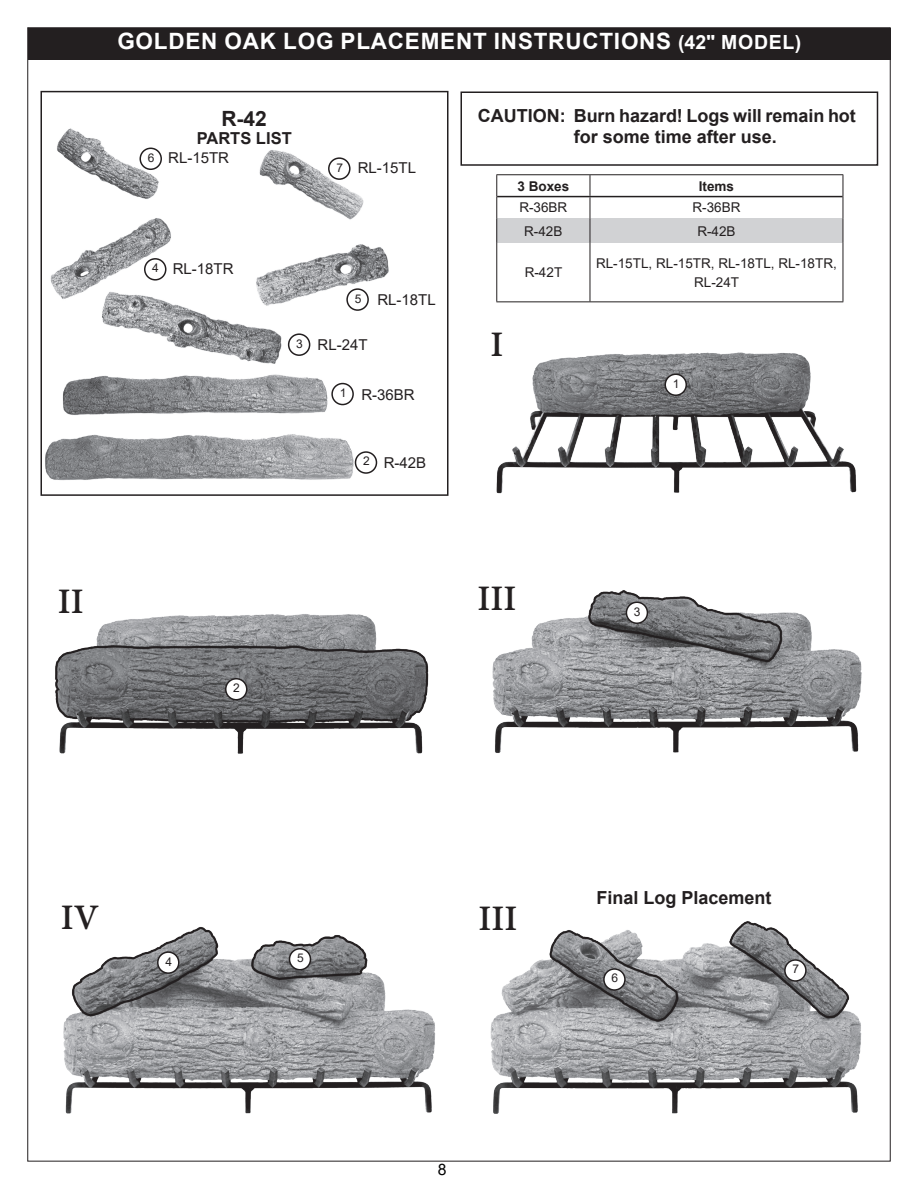
<style>
.page{position:relative;width:918px;height:1188px;background:#fff}
.page>*{position:absolute;margin:0;border:0;box-sizing:border-box;transform-origin:0 0}
.t1{font:700 39px "Adobe Devanagari";color:#231f20}
.t2{font:700 22.5px "Arial";letter-spacing:.035em;color:#fff}
.t3{font:700 21px "Arial";color:#231f20}
.t4{font:700 18px/21.6px "Arial";color:#231f20}
.t5{font:700 16.5px "Arial";color:#231f20}
.t6{font:15.75px "Arial";color:#000}
.t7{font:15px "Arial";color:#231f20}
.t8{font:13.5px/19.5px "Arial";color:#231f20;text-align:center}
.t9{font:700 13.5px "Arial";color:#231f20}
.t10{font:12px "Arial";color:#231f20}
.s1{font-size:19.5px}
.s2{font-size:12px}
</style>
<div class="page">
<img style="left:56px;top:927px;width:423px;height:235px">
<div style="left:28px;top:28px;width:862px;height:31px;background:#231f20"></div>
<div style="left:460px;top:92px;width:418px;height:74px;border:2px solid #231f20"></div>
<img style="left:496px;top:290px;width:361px;height:204px">
<img style="left:55px;top:614px;width:374px;height:140px">
<img style="left:492px;top:590px;width:370px;height:163px">
<img style="left:487px;top:833px;width:404px;height:329px">
<div style="left:665px;top:374px;width:21px;height:21px;background:#fff;border-radius:50%"></div>
<div style="left:665px;top:373px;width:22px;height:23px;border:2px solid #231f20;border-radius:50%"></div>
<div style="left:226px;top:679px;width:21px;height:21px;background:#fff;border-radius:50%"></div>
<div style="left:225px;top:678px;width:22px;height:22px;border:2px solid #231f20;border-radius:50%"></div>
<div style="left:626px;top:602px;width:21px;height:21px;background:#fff;border-radius:50%"></div>
<div style="left:626px;top:601px;width:22px;height:23px;border:2px solid #231f20;border-radius:50%"></div>
<div style="left:158px;top:952px;width:21px;height:21px;background:#fff;border-radius:50%"></div>
<div style="left:157px;top:951px;width:23px;height:23px;border:2px solid #231f20;border-radius:50%"></div>
<img style="left:45px;top:128px;width:344px;height:353px">
<div style="left:40px;top:91px;width:408px;height:405px;border:2px solid #231f20"></div>
<div style="left:332px;top:384px;width:21px;height:21px;background:#fff;border-radius:50%"></div>
<div style="left:331px;top:383px;width:23px;height:22px;border:2px solid #231f20;border-radius:50%"></div>
<div style="left:356px;top:452px;width:20px;height:21px;background:#fff;border-radius:50%"></div>
<div style="left:355px;top:451px;width:22px;height:23px;border:2px solid #231f20;border-radius:50%"></div>
<div style="left:289px;top:334px;width:21px;height:21px;background:#fff;border-radius:50%"></div>
<div style="left:288px;top:333px;width:22px;height:23px;border:2px solid #231f20;border-radius:50%"></div>
<div style="left:145px;top:259px;width:21px;height:21px;background:#fff;border-radius:50%"></div>
<div style="left:144px;top:258px;width:22px;height:23px;border:2px solid #231f20;border-radius:50%"></div>
<div style="left:347px;top:289px;width:21px;height:21px;background:#fff;border-radius:50%"></div>
<div style="left:346px;top:288px;width:23px;height:23px;border:2px solid #231f20;border-radius:50%"></div>
<div style="left:140px;top:148px;width:21px;height:21px;background:#fff;border-radius:50%"></div>
<div style="left:139px;top:148px;width:23px;height:22px;border:2px solid #231f20;border-radius:50%"></div>
<div style="left:290px;top:949px;width:20px;height:21px;background:#fff;border-radius:50%"></div>
<div style="left:289px;top:948px;width:22px;height:22px;border:2px solid #231f20;border-radius:50%"></div>
<div style="left:604px;top:969px;width:21px;height:21px;background:#fff;border-radius:50%"></div>
<div style="left:603px;top:968px;width:23px;height:23px;border:2px solid #231f20;border-radius:50%"></div>
<div style="left:785px;top:960px;width:21px;height:21px;background:#fff;border-radius:50%"></div>
<div style="left:784px;top:959px;width:23px;height:23px;border:2px solid #231f20;border-radius:50%"></div>
<div style="left:329px;top:158px;width:21px;height:21px;background:#fff;border-radius:50%"></div>
<div style="left:328px;top:157px;width:23px;height:23px;border:2px solid #231f20;border-radius:50%"></div>
<div style="left:497px;top:218px;width:93px;height:25px;background:#d1d2d4"></div>
<hr style="left:496px;top:174px;width:94px;height:1px;background:#231f20">
<hr style="left:590px;top:174px;width:253px;height:1px;background:#231f20">
<svg style="left:496px;top:175px;width:1px;height:68px"></svg>
<svg style="left:590px;top:175px;width:254px;height:127px"></svg>
<hr style="left:496px;top:243px;width:1px;height:58px;background:#231f20">
<hr style="left:590px;top:243px;width:1px;height:58px;background:#231f20">
<hr style="left:496px;top:301px;width:94px;height:1px;background:#231f20">
<hr style="left:497px;top:196px;width:93px;height:1px;background:#231f20">
<hr style="left:590px;top:196px;width:253px;height:1px;background:#231f20">
<p class="t2" style="left:117px;top:25px;width:685px">GOLDEN OAK LOG PLACEMENT INSTRUCTIONS <span class="s1">(42" MODEL)</span></p>
<p class="t3" style="left:221px;top:104px;width:47px">R-42</p>
<p class="t5" style="left:197px;top:127px;width:97px">PARTS LIST</p>
<p class="t7" style="left:148px;top:147px;width:83px"><span class="s2">6</span> RL-15TR</p>
<p class="t7" style="left:336px;top:157px;width:81px"><span class="s2">7</span> RL-15TL</p>
<p class="t10" style="left:152px;top:260px;width:8px">4</p>
<p class="t7" style="left:173px;top:258px;width:62px">RL-18TR</p>
<p class="t10" style="left:296px;top:335px;width:8px">3</p>
<p class="t10" style="left:355px;top:290px;width:8px">5</p>
<p class="t7" style="left:377px;top:290px;width:60px">RL-18TL</p>
<p class="t7" style="left:318px;top:334px;width:52px">RL-24T</p>
<p class="t10" style="left:340px;top:385px;width:8px">1</p>
<p class="t7" style="left:361px;top:384px;width:55px">R-36BR</p>
<p class="t10" style="left:363px;top:453px;width:8px">2</p>
<p class="t7" style="left:384px;top:453px;width:44px">R-42B</p>
<p class="t4" style="left:574px;top:105px;width:284px;text-indent:-96px">CAUTION: Burn hazard! Logs will remain hot for some time after use.</p>
<p class="t9" style="left:517px;top:176px;width:53px">3 Boxes</p>
<p class="t9" style="left:699px;top:176px;width:37px">Items</p>
<p class="t8" style="left:519px;top:198px;width:50px">R-36BR</p>
<p class="t8" style="left:692px;top:198px;width:50px">R-36BR</p>
<p class="t8" style="left:524px;top:221px;width:40px">R-42B</p>
<p class="t8" style="left:697px;top:221px;width:40px">R-42B</p>
<p class="t8" style="left:525px;top:263px;width:39px">R-42T</p>
<p class="t8" style="left:596px;top:253px;width:242px">RL-15TL, RL-15TR, RL-18TL, RL-18TR,<br>RL-24T</p>
<h1 class="t1" style="left:490px;top:322px;width:14px">I</h1>
<p class="t10" style="left:673px;top:375px;width:8px">1</p>
<h1 class="t1" style="left:58px;top:579px;width:27px">II</h1>
<h1 class="t1" style="left:477px;top:576px;width:40px">III</h1>
<p class="t10" style="left:233px;top:680px;width:8px">2</p>
<h1 class="t1" style="left:61px;top:895px;width:40px">IV</h1>
<p class="t10" style="left:165px;top:953px;width:8px">4</p>
<p class="t10" style="left:297px;top:950px;width:8px">5</p>
<h1 class="t1" style="left:479px;top:896px;width:40px">III</h1>
<p class="t6" style="left:438px;top:1159px;width:10px">8</p>
<p class="t10" style="left:634px;top:603px;width:8px">3</p>
<p class="t4" style="left:597px;top:887px;width:177px">Final Log Placement</p>
<p class="t10" style="left:611px;top:970px;width:8px">6</p>
<p class="t10" style="left:792px;top:961px;width:8px">7</p>
</div>
